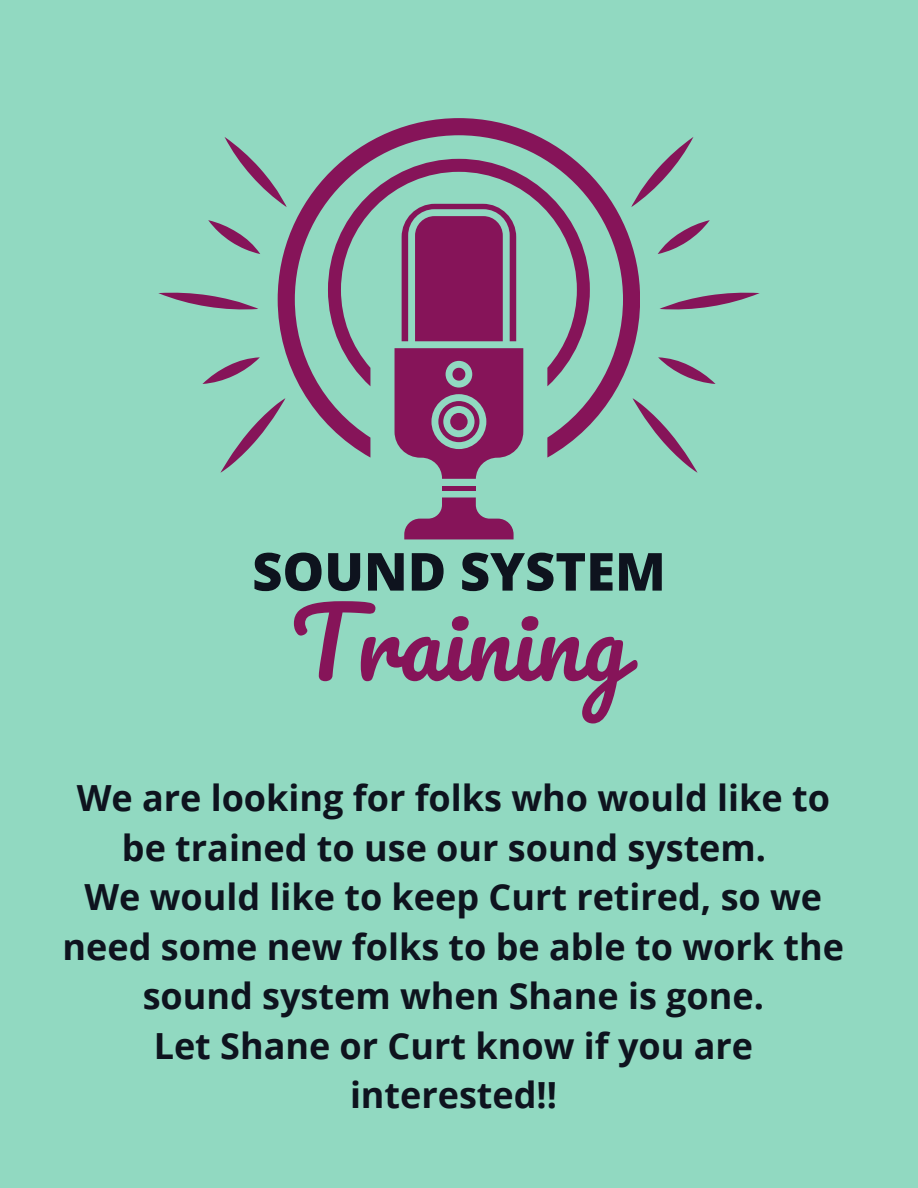
<style>
.page{position:relative;width:918px;height:1188px;background:#91d9c1}
.page>*{position:absolute;margin:0;border:0;box-sizing:border-box;transform-origin:0 0}
.t1{font:93.9px "Pacifico";color:#861459}
.t2{font:800 52.5px "Open Sans";color:#0e131e}
.t3{font:700 36px/49.5px "Open Sans";color:#0e131e;text-align:center}
</style>
<div class="page">
<svg style="left:425px;top:458px;width:69px;height:21px"></svg>
<div style="left:442px;top:486px;width:34px;height:5px;background:#861459"></div>
<svg style="left:404px;top:498px;width:110px;height:41px"></svg>
<svg style="left:278px;top:118px;width:362px;height:340px"></svg>
<svg style="left:328px;top:159px;width:262px;height:227px"></svg>
<svg style="left:225px;top:137px;width:62px;height:70px"></svg>
<svg style="left:208px;top:220px;width:52px;height:34px"></svg>
<svg style="left:158px;top:292px;width:100px;height:18px"></svg>
<svg style="left:202px;top:357px;width:58px;height:27px"></svg>
<svg style="left:220px;top:398px;width:65px;height:75px"></svg>
<svg style="left:631px;top:137px;width:62px;height:70px"></svg>
<svg style="left:658px;top:220px;width:52px;height:34px"></svg>
<svg style="left:660px;top:292px;width:100px;height:18px"></svg>
<svg style="left:658px;top:357px;width:58px;height:27px"></svg>
<svg style="left:633px;top:398px;width:65px;height:75px"></svg>
<p class="t2" style="left:252px;top:535px;width:415px">SOUND SYSTEM</p>
<p class="t1" style="left:291px;top:593px;width:338px">Training</p>
<p class="t3" style="left:77px;top:773px;width:755px">We are looking for folks who would like to be trained to use our sound system.</p>
<h2 class="t3" style="left:63px;top:872px;width:783px">We would like to keep Curt retired, so we need some new folks to be able to work the sound system when Shane is gone.</h2>
<h1 class="t3" style="left:154px;top:1020px;width:601px">Let Shane or Curt know if you are interested!!</h1>
</div>
